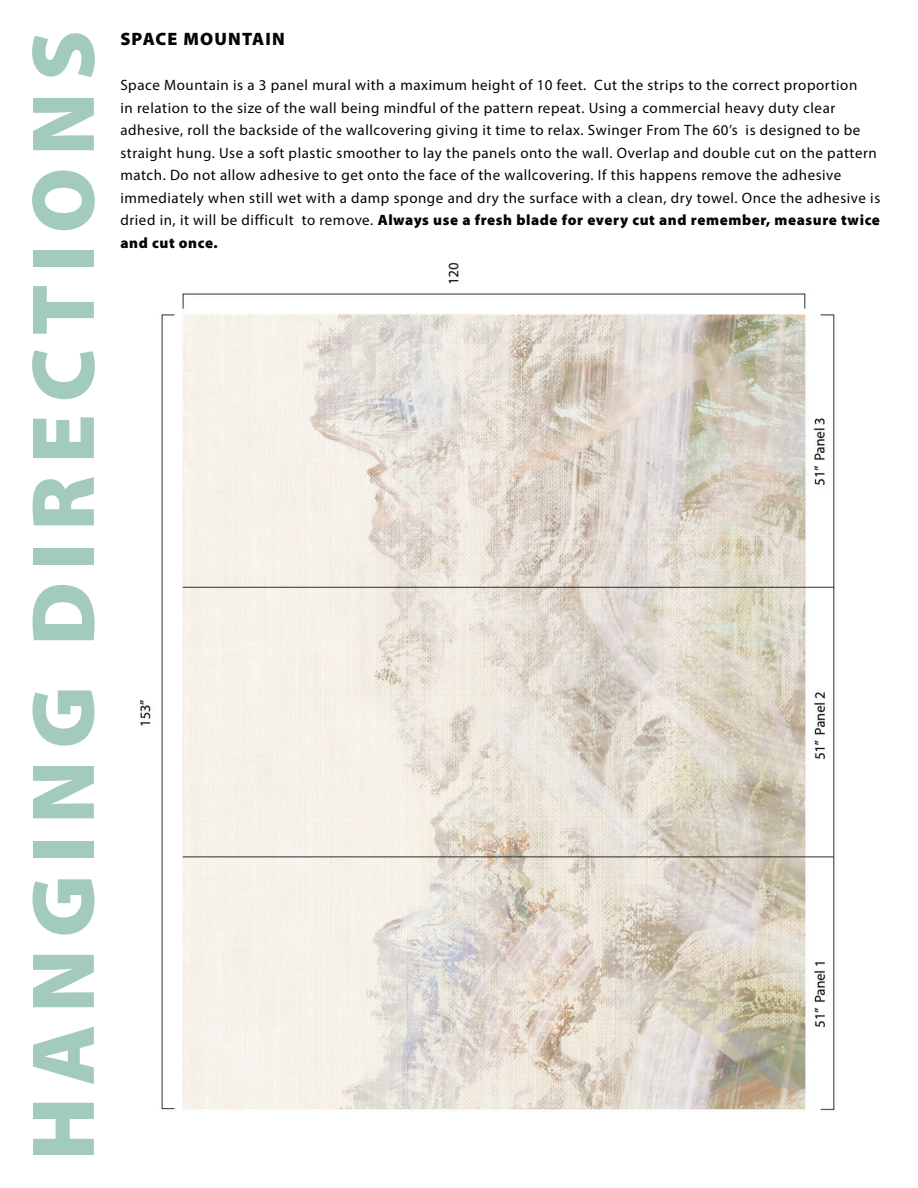
<style>
.page{position:relative;width:918px;height:1188px;background:#fff}
.page>*{position:absolute;margin:0;border:0;box-sizing:border-box;transform-origin:0 0}
.t1{font:90.15px "Myriad Variable Concept";letter-spacing:.13em;color:#a2cbbd}
.t2{font:18px "Myriad Variable Concept";letter-spacing:.065em;color:#040503}
.t3{font:15px/22.5px "Myriad Variable Concept";letter-spacing:.035em;color:#040503}
</style>
<div class="page">
<img style="left:139px;top:263px;width:696px;height:848px">
<p class="t1" style="left:11px;top:1161px;width:1132px;rotate:-90deg">HANGING DIRECTIONS</p>
<p class="t2" style="left:120px;top:29px;width:166px">SPACE MOUNTAIN</p>
<p class="t3" style="left:120px;top:74px;width:761px">Space Mountain is a 3 panel mural with a maximum height of 10 feet. Cut the strips to the correct proportion<br>in relation to the size of the wall being mindful of the pattern repeat. Using a commercial heavy duty clear adhesive, roll the backside of the wallcovering giving it time to relax. Swinger From The 60’s is designed to be straight hung. Use a soft plastic smoother to lay the panels onto the wall. Overlap and double cut on the pattern match. Do not allow adhesive to get onto the face of the wallcovering. If this happens remove the adhesive immediately when still wet with a damp sponge and dry the surface with a clean, dry towel. Once the adhesive is dried in, it will be difficult to remove. Always use a fresh blade for every cut and remember, measure twice and cut once.</p>
</div>
